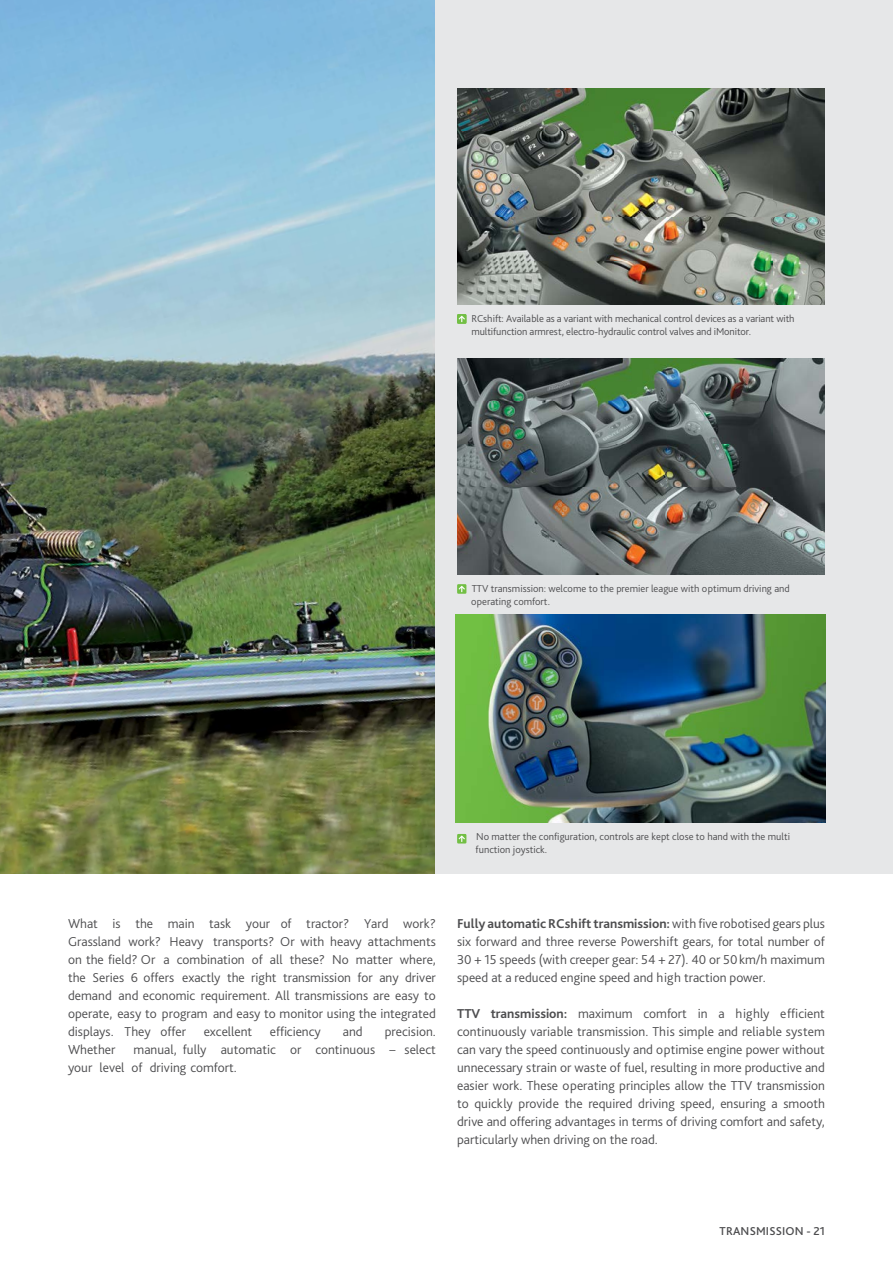
<style>
.page{position:relative;width:893px;height:1263px;background:#fff}
.page>*{position:absolute;margin:0;border:0;box-sizing:border-box;transform-origin:0 0}
.t1{font:300 13.5px/18px "Bliss Pro";color:#4d4d4f;text-align:justify}
.t2{font:500 12px "Bliss Pro";letter-spacing:.015em;color:#4d4d4f}
.t3{font:300 10.5px/12.8px "Bliss Pro";color:#4d4d4f}
.s1{font-weight:700}
</style>
<div class="page">
<img style="left:0;top:0;width:436px;height:874px">
<div style="left:436px;top:0;width:457px;height:874px;background:#e6e7e8"></div>
<img style="left:457px;top:88px;width:368px;height:216px">
<img style="left:457px;top:358px;width:368px;height:216px">
<svg style="left:457px;top:584px;width:9px;height:10px"></svg>
<svg style="left:459px;top:586px;width:6px;height:6px"></svg>
<svg style="left:457px;top:314px;width:9px;height:10px"></svg>
<svg style="left:459px;top:316px;width:6px;height:6px"></svg>
<div style="left:457px;top:834px;width:9px;height:9px;background:#72bf44"></div>
<svg style="left:459px;top:835px;width:6px;height:7px"></svg>
<img style="left:456px;top:614px;width:369px;height:209px">
<p class="t3" style="left:471px;top:312px;width:325px">RCshift: Available as a variant with mechanical control devices as a variant with multifunction armrest, electro-hydraulic control valves and iMonitor.</p>
<p class="t3" style="left:471px;top:582px;width:320px">TTV transmission: welcome to the premier league with optimum driving and operating comfort.</p>
<p class="t3" style="left:476px;top:830px;width:316px">No matter the configuration, controls are kept close to hand with the multi function joystick.</p>
<p class="t1" style="left:68px;top:914px;width:369px">What is the main task your of tractor? Yard work?<br>Grassland work? Heavy transports? Or with heavy attachments on the field? Or a combination of all these? No matter where, the Series 6 offers exactly the right transmission for any driver demand and economic requirement. All transmissions are easy to operate, easy to program and easy to monitor using the integrated displays. They offer</p>
<p class="t1" style="left:204px;top:1022px;width:50px">excellent</p>
<p class="t1" style="left:270px;top:1022px;width:52px">efficiency</p>
<p class="t1" style="left:343px;top:1022px;width:21px">and</p>
<p class="t1" style="left:385px;top:1022px;width:53px">precision.</p>
<p class="t1" style="left:68px;top:1040px;width:369px;text-indent:65px">manual, fully automatic or continuous – select your level of driving comfort.</p>
<p class="t1" style="left:68px;top:1040px;width:49px">Whether</p>
<p class="t1" style="left:457px;top:914px;width:369px"><span class="s1">Fully automatic RCshift transmission:</span> with five robotised gears plus six forward and three reverse Powershift gears, for total number of 30 + 15 speeds (with creeper gear: 54 + 27). 40 or 50 km/h maximum speed at a reduced engine speed and high traction power.</p>
<p class="t1" style="left:457px;top:1004px;width:369px"><span class="s1">TTV transmission:</span> maximum comfort in a highly efficient continuously variable transmission. This simple and reliable system can vary the speed continuously and optimise engine power without unnecessary strain or waste of fuel, resulting in more productive and easier work. These operating principles allow the TTV transmission to quickly provide the required driving speed, ensuring a smooth drive and offering advantages in terms of driving comfort and safety, particularly when driving on the road.</p>
<p class="t2" style="left:720px;top:1223px;width:107px">TRANSMISSION - 21</p>
</div>
